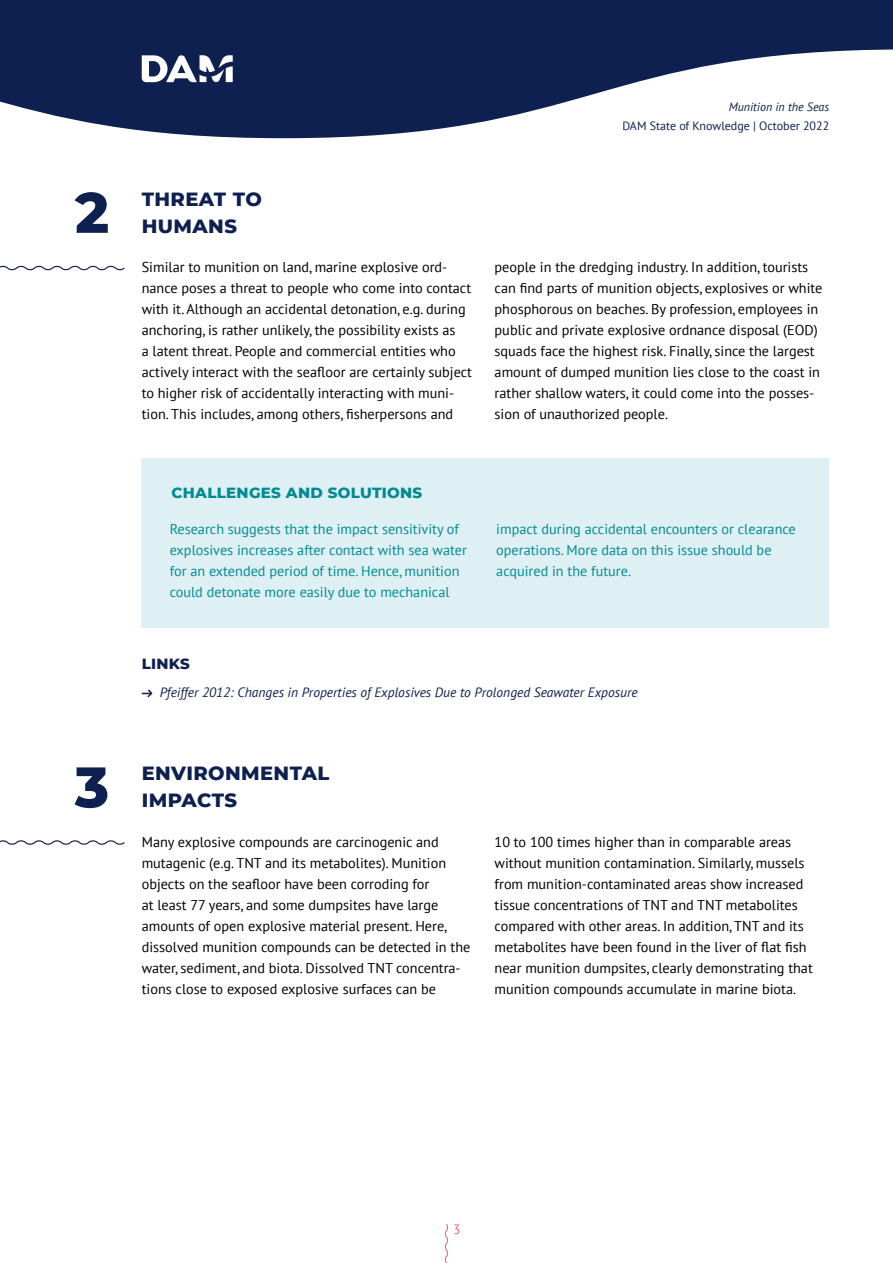
<style>
.page{position:relative;width:893px;height:1263px;background:#fff}
.page>*{position:absolute;margin:0;border:0;box-sizing:border-box;transform-origin:0 0}
.t1{font:800 57px "Montserrat";color:#0e2050}
.t2{font:800 19.5px/27px "Montserrat";letter-spacing:.02em;color:#0e2050}
.t3{font:800 15px "Montserrat";letter-spacing:.02em;color:#008b92}
.t4{font:800 15px "Montserrat";letter-spacing:.02em;color:#0e2050}
.t5{font:14.25px/21px "PT Sans";color:#000}
.t6{font:14.25px/21px "PT Sans";color:#008b92}
.t7{font:italic 13.5px "PT Sans";color:#0e2050}
.t8{font:13.5px "PT Sans";color:#ec5f65}
.t9{font:12px "PT Sans";color:#0e2050}
.t10{font:italic 12px "PT Sans";color:#0e2050}
</style>
<div class="page">
<svg style="left:0;top:0;width:893px;height:138px;fill:#0e2050"></svg>
<svg style="left:142px;top:55px;width:91px;height:27px"></svg>
<div style="left:0;top:95px;width:206px;height:238px;background:#fff;opacity:.75"></div>
<svg style="left:445px;top:1224px;width:3px;height:39px"></svg>
<div style="left:109px;top:157px;width:185px;height:110px;background:#fff"></div>
<svg style="left:142px;top:689px;width:11px;height:9px"></svg>
<div style="left:142px;top:458px;width:687px;height:169px;background:#def0f3"></div>
<h1 class="t1" style="left:75px;top:171px;width:36px">2</h1>
<h1 class="t1" style="left:75px;top:745px;width:36px">3</h1>
<h2 class="t2" style="left:142px;top:184px;width:122px">THREAT TO<br>HUMANS</h2>
<p class="t10" style="left:729px;top:99px;width:102px">Munition in the Seas</p>
<p class="t9" style="left:622px;top:118px;width:208px">DAM State of Knowledge | October 2022</p>
<p class="t5" style="left:142px;top:256px;width:332px">Similar to munition on land, marine explosive ord&shy;nance poses a threat to people who come into contact with it. Although an accidental detonation, e.g. during anchoring, is rather unlikely, the possibility exists as<br>a latent threat. People and commercial entities who actively interact with the seafloor are certainly subject to higher risk of accidentally interacting with muni&shy;tion. This includes, among others, fisherpersons and</p>
<p class="t5" style="left:495px;top:256px;width:329px">people in the dredging industry. In addition, tourists can find parts of munition objects, explosives or white phosphorous on beaches. By profession, employees in public and private explosive ordnance disposal (EOD) squads face the highest risk. Finally, since the largest amount of dumped munition lies close to the coast in rather shallow waters, it could come into the posses&shy;sion of unauthorized people.</p>
<p class="t3" style="left:171px;top:482px;width:252px">CHALLENGES AND SOLUTIONS</p>
<p class="t6" style="left:170px;top:518px;width:299px">Research suggests that the impact sensitivity of explosives increases after contact with sea water for an extended period of time. Hence, munition could detonate more easily due to mechanical</p>
<p class="t6" style="left:496px;top:518px;width:301px">impact during accidental encounters or clearance operations. More data on this issue should be acquired in the future.</p>
<p class="t4" style="left:142px;top:653px;width:50px">LINKS</p>
<p class="t7" style="left:160px;top:684px;width:480px">Pfeiffer 2012: Changes in Properties of Explosives Due to Prolonged Seawater Exposure</p>
<h2 class="t2" style="left:142px;top:758px;width:189px">ENVIRONMENTAL<br>IMPACTS</h2>
<p class="t5" style="left:142px;top:831px;width:330px">Many explosive compounds are carcinogenic and mutagenic (e.g. TNT and its metabolites). Munition objects on the seafloor have been corroding for<br>at least 77 years, and some dumpsites have large amounts of open explosive material present. Here, dissolved munition compounds can be detected in the water, sediment, and biota. Dissolved TNT concentra&shy;tions close to exposed explosive surfaces can be</p>
<p class="t5" style="left:495px;top:831px;width:320px">10 to 100 times higher than in comparable areas without munition contamination. Similarly, mussels from munition-contaminated areas show increased tissue concentrations of TNT and TNT metabolites compared with other areas. In addition, TNT and its metabolites have been found in the liver of flat fish near munition dumpsites, clearly demonstrating that munition compounds accumulate in marine biota.</p>
<p class="t8" style="left:453px;top:1221px;width:9px">3</p>
</div>
